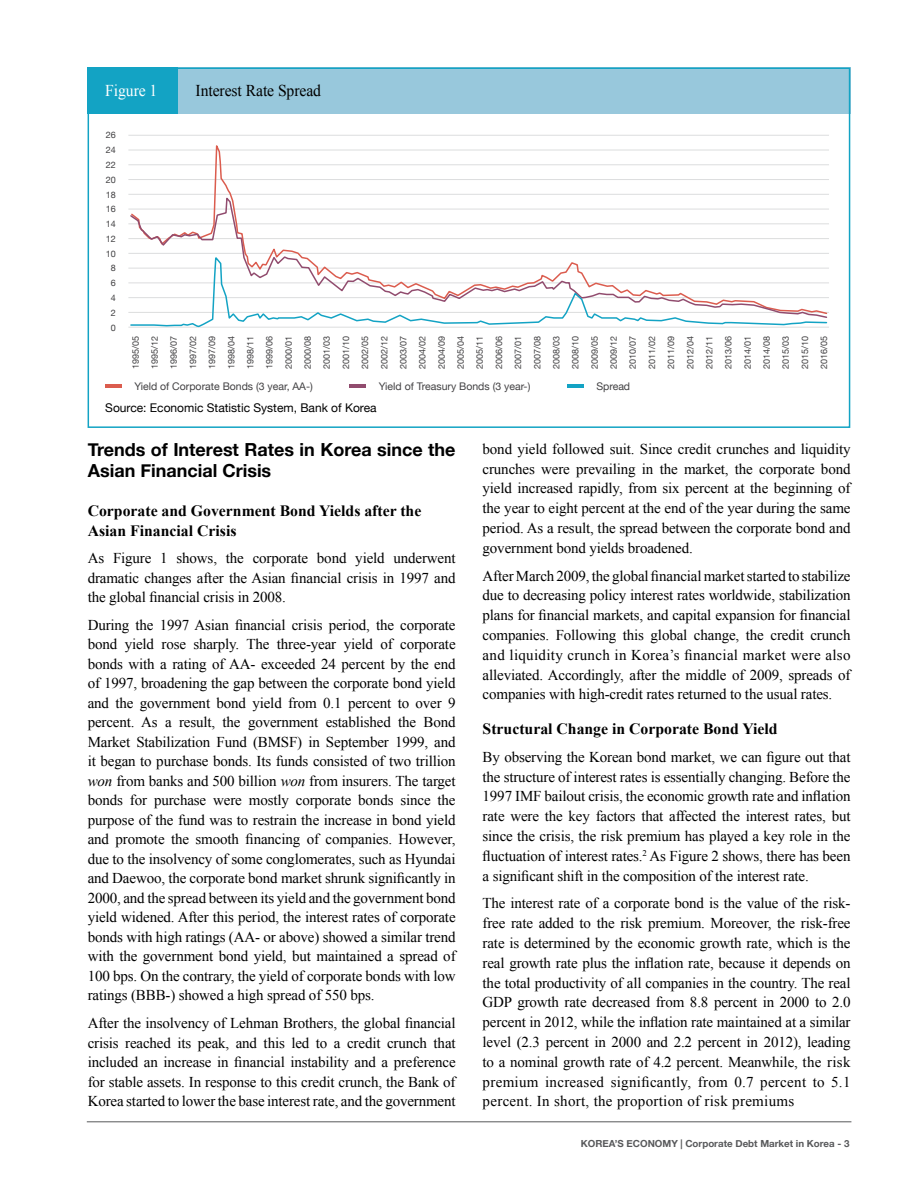
<style>
.page{position:relative;width:918px;height:1188px;background:#fff}
.page>*{position:absolute;margin:0;border:0;box-sizing:border-box;transform-origin:0 0}
.t1{font:700 18px/21px "Helvetica Neue";color:#000}
.t2{font:16.5px "Times New Roman";letter-spacing:-.005em;color:#000;scale:.95 1}
.t3{font:16.5px "Times New Roman";letter-spacing:-.005em;color:#fff;scale:.95 1}
.t4{font:700 15.75px/19.5px "Times New Roman";color:#000}
.t5{font:15px/19.8px "Times New Roman";letter-spacing:-.01em;color:#000;text-align:justify}
.t6{font:12px "Helvetica Neue";color:#000}
.t7{font:10.5px "Helvetica Neue";color:#414042}
.t8{font:700 9.75px "Helvetica Neue";color:#58595b}
.t9{font:9px/19.2px "Helvetica Neue";color:#414042;text-align:center}
.s1{font-style:italic}
</style>
<div class="page">
<hr style="left:87px;top:1122px;width:764px;height:1px;background:#58595b">
<div style="left:89px;top:68px;width:761px;height:46px;background:#98c8dc"></div>
<div style="left:88px;top:68px;width:90px;height:46px;background:#13a3c4"></div>
<hr style="left:128px;top:209px;width:701px;height:1px;background:#dcddde">
<hr style="left:128px;top:135px;width:701px;height:1px;background:#dcddde">
<hr style="left:128px;top:223px;width:701px;height:1px;background:#dcddde">
<hr style="left:128px;top:150px;width:701px;height:1px;background:#dcddde">
<hr style="left:128px;top:238px;width:701px;height:1px;background:#dcddde">
<hr style="left:128px;top:164px;width:701px;height:1px;background:#dcddde">
<hr style="left:128px;top:253px;width:701px;height:1px;background:#dcddde">
<hr style="left:128px;top:179px;width:701px;height:1px;background:#dcddde">
<hr style="left:128px;top:268px;width:701px;height:1px;background:#dcddde">
<hr style="left:128px;top:194px;width:701px;height:1px;background:#dcddde">
<hr style="left:128px;top:283px;width:701px;height:1px;background:#dcddde">
<hr style="left:128px;top:297px;width:701px;height:1px;background:#dcddde">
<hr style="left:128px;top:312px;width:701px;height:1px;background:#dcddde">
<hr style="left:128px;top:327px;width:701px;height:1px;background:#dcddde">
<svg style="left:130px;top:145px;width:698px;height:50px"></svg>
<svg style="left:129px;top:196px;width:699px;height:132px"></svg>
<hr style="left:105px;top:385px;width:16px;height:3px;background:#db5c4e">
<hr style="left:350px;top:385px;width:16px;height:3px;background:#914c6e">
<hr style="left:567px;top:385px;width:16px;height:3px;background:#13a3c4">
<div style="left:88px;top:68px;width:762px;height:360px;border:2px solid #13a3c4"></div>
<p class="t3" style="left:105px;top:80px;width:56px">Figure 1</p>
<p class="t2" style="left:196px;top:80px;width:134px">Interest Rate Spread</p>
<p class="t9" style="left:106px;top:128px;width:12px;line-height:14.9px">26<br>24<br>22<br>20<br>18<br>16<br>14<br>12<br>10<br>8<br>6<br>4<br>2<br>0</p>
<p class="t9" style="left:126px;top:369px;width:35px;text-align:justify;rotate:-90deg">1995/05<br>1995/12<br>1996/07<br>1997/02<br>1997/09<br>1998/04<br>1998/11<br>1999/06<br>2000/01<br>2000/08<br>2001/03<br>2001/10<br>2002/05<br>2002/12<br>2003/07<br>2004/02<br>2004/09<br>2005/04<br>2005/11<br>2006/06<br>2007/01<br>2007/08<br>2008/03<br>2008/10<br>2009/05<br>2009/12<br>2010/07<br>2011/02<br>2011/09<br>2012/04<br>2012/11<br>2013/06<br>2014/01<br>2014/08<br>2015/03<br>2015/10<br>2016/05</p>
<p class="t7" style="left:134px;top:379px;width:180px">Yield of Corporate Bonds (3 year, AA-)</p>
<p class="t7" style="left:379px;top:379px;width:153px">Yield of Treasury Bonds (3 year-)</p>
<p class="t7" style="left:596px;top:379px;width:35px">Spread</p>
<p class="t6" style="left:105px;top:399px;width:273px">Source: Economic Statistic System, Bank of Korea</p>
<p class="t1" style="left:88px;top:440px;width:369px">Trends of Interest Rates in Korea since the<br>Asian Financial Crisis</p>
<p class="t4" style="left:88px;top:501px;width:335px">Corporate and Government Bond Yields after the<br>Asian Financial Crisis</p>
<p class="t5" style="left:88px;top:548px;width:369px">As Figure 1 shows, the corporate bond yield underwent dramatic changes after the Asian financial crisis in 1997 and the global financial crisis in 2008.</p>
<p class="t5" style="left:88px;top:615px;width:369px">During the 1997 Asian financial crisis period, the corporate bond yield rose sharply. The three-year yield of corporate bonds with a rating of AA- exceeded 24 percent by the end of 1997, broadening the gap between the corporate bond yield and the government bond yield from 0.1 percent to over 9 percent. As a result, the government established the Bond Market Stabilization Fund (BMSF) in September 1999, and it began to purchase bonds. Its funds consisted of two trillion <span class="s1">won</span> from banks and 500 billion <span class="s1">won</span> from insurers. The target bonds for purchase were mostly corporate bonds since the purpose of the fund was to restrain the increase in bond yield and promote the smooth financing of companies. However, due to the insolvency of some conglomerates, such as Hyundai and Daewoo, the corporate bond market shrunk significantly in 2000, and the spread between its yield and the government bond yield widened. After this period, the interest rates of corporate bonds with high ratings (AA- or above) showed a similar trend with the government bond yield, but maintained a spread of 100 bps. On the contrary, the yield of corporate bonds with low ratings (BBB-) showed a high spread of 550 bps.</p>
<p class="t5" style="left:88px;top:1013px;width:369px">After the insolvency of Lehman Brothers, the global financial crisis reached its peak, and this led to a credit crunch that included an increase in financial instability and a preference for stable assets. In response to this credit crunch, the Bank of Korea started to lower the base interest rate, and the government</p>
<p class="t5" style="left:483px;top:439px;width:369px">bond yield followed suit. Since credit crunches and liquidity crunches were prevailing in the market, the corporate bond yield increased rapidly, from six percent at the beginning of the year to eight percent at the end of the year during the same period. As a result, the spread between the corporate bond and government bond yields broadened.</p>
<p class="t5" style="left:483px;top:566px;width:369px">After March 2009, the global financial market started to stabilize due to decreasing policy interest rates worldwide, stabilization plans for financial markets, and capital expansion for financial companies. Following this global change, the credit crunch and liquidity crunch in Korea’s financial market were also alleviated. Accordingly, after the middle of 2009, spreads of companies with high-credit rates returned to the usual rates.</p>
<p class="t4" style="left:483px;top:718px;width:297px">Structural Change in Corporate Bond Yield</p>
<p class="t5" style="left:483px;top:747px;width:369px">By observing the Korean bond market, we can figure out that the structure of interest rates is essentially changing. Before the 1997 IMF bailout crisis, the economic growth rate and inflation rate were the key factors that affected the interest rates, but since the crisis, the risk premium has played a key role in the fluctuation of interest rates.<sup>2</sup> As Figure 2 shows, there has been a significant shift in the composition of the interest rate.</p>
<p class="t5" style="left:483px;top:893px;width:369px">The interest rate of a corporate bond is the value of the risk&shy;free rate added to the risk premium. Moreover, the risk-free rate is determined by the economic growth rate, which is the real growth rate plus the inflation rate, because it depends on the total productivity of all companies in the country. The real GDP growth rate decreased from 8.8 percent in 2000 to 2.0 percent in 2012, while the inflation rate maintained at a similar level (2.3 percent in 2000 and 2.2 percent in 2012), leading to a nominal growth rate of 4.2 percent. Meanwhile, the risk premium increased significantly, from 0.7 percent to 5.1 percent. In short, the proportion of risk premiums</p>
<p class="t8" style="left:581px;top:1135px;width:270px">KOREA’S ECONOMY | Corporate Debt Market in Korea - 3</p>
</div>
